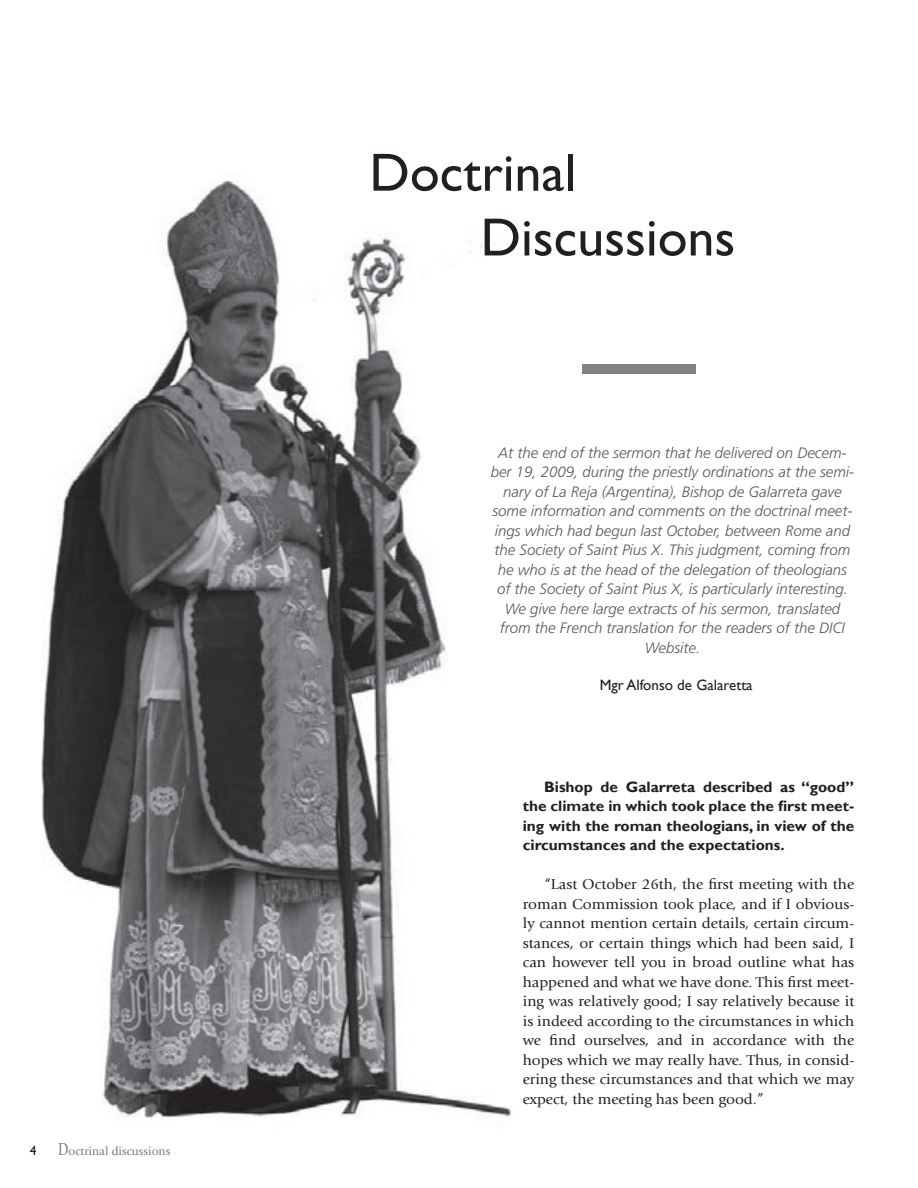
<style>
.page{position:relative;width:918px;height:1188px;background:#fff}
.page>*{position:absolute;margin:0;border:0;box-sizing:border-box;transform-origin:0 0}
.t1{font:54px "Gill Sans";color:#231f20}
.Text{font:15px/19.5px "Giovanni Std";color:#231f20;text-align:justify}
.Intro{font:italic 300 15px/19.5px "Frutiger LT Std";color:#57585a;text-align:center}
.Subtitle{font:700 15px/19.5px "Gill Sans";color:#231f20;text-align:justify}
.Author{font:15px "Gill Sans";color:#231f20}
.t2{font:13.5px "Gill Sans";color:#231f20}
.t3{font:12px "Giovanni Std";color:#76787b}
.s1{font-size:18px}
</style>
<div class="page">
<img style="left:41px;top:180px;width:471px;height:938px">
<div style="left:583px;top:364px;width:113px;height:10px;background:#808285"></div>
<p class="t2" style="left:30px;top:1143px;width:8px">4</p>
<p class="t3" style="left:58px;top:1144px;width:114px"><span class="s1">D</span>octrinal discussions</p>
<p class="t1" style="left:369px;top:141px;width:209px">Doctrinal</p>
<p class="t1" style="left:481px;top:206px;width:256px">Discussions</p>
<p class="Intro" style="left:491px;top:443px;width:365px">At the end of the sermon that he delivered on Decem&shy;ber 19, 2009, during the priestly ordinations at the semi&shy;nary of La Reja (Argentina), Bishop de Galarreta gave some information and comments on the doctrinal meet&shy;ings which had begun last October, between Rome and the Society of Saint Pius X. This judgment, coming from he who is at the head of the delegation of theologians of the Society of Saint Pius X, is particularly interesting.<br>We give here large extracts of his sermon, translated from the French translation for the readers of the DICI Website.</p>
<p class="Author" style="left:600px;top:676px;width:155px">Mgr Alfonso de Galaretta</p>
<p class="Subtitle" style="left:523px;top:777px;width:333px;text-indent:21px">Bishop de Galarreta described as “good” the climate in which took place the first meet&shy;ing with the roman theologians, in view of the circumstances and the expectations.</p>
<p class="Text" style="left:523px;top:875px;width:333px;text-indent:21px">“Last October 26th, the first meeting with the roman Commission took place, and if I obvious&shy;ly cannot mention certain details, certain circum&shy;stances, or certain things which had been said, I can however tell you in broad outline what has happened and what we have done. This first meet&shy;ing was relatively good; I say relatively because it is indeed according to the circumstances in which we find ourselves, and in accordance with the hopes which we may really have. Thus, in consid&shy;ering these circumstances and that which we may expect, the meeting has been good.”</p>
</div>
